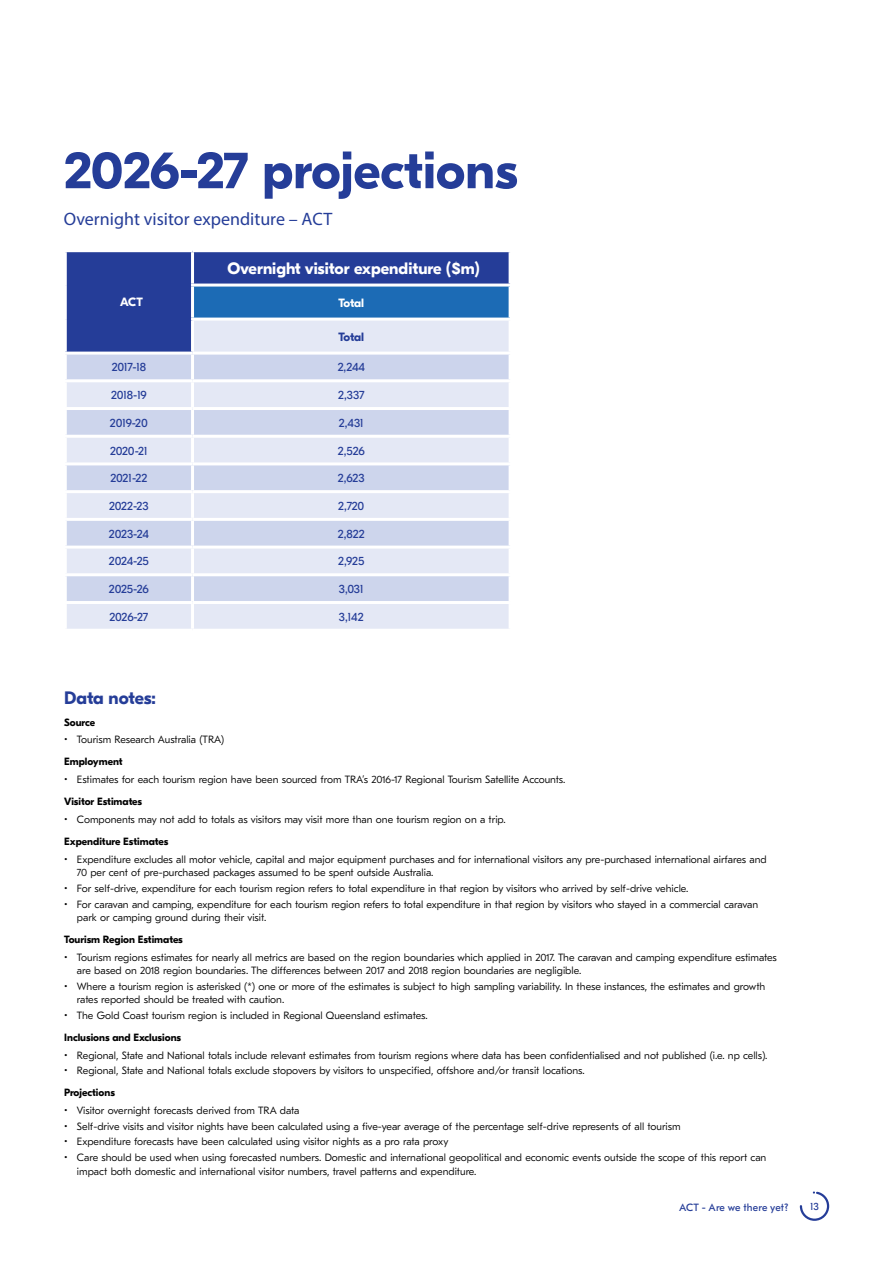
<style>
.page{position:relative;width:893px;height:1263px;background:#fff}
.page>*{position:absolute;margin:0;border:0;box-sizing:border-box;transform-origin:0 0}
.t1{font:700 52.5px "GT Eesti Display";color:#253d98}
.t2{font:18px "Myriad Pro";color:#253d98}
.t3{font:700 18px "GT Eesti Display";letter-spacing:-.01em;color:#253d98}
.t4{font:700 16.5px "GT Eesti Display";color:#fff}
.t5{font:12px "GT Eesti Display";letter-spacing:-.02em;color:#253d98}
.t6{font:700 12px "GT Eesti Display";letter-spacing:-.015em;color:#fff}
.t7{font:700 12px "GT Eesti Display";letter-spacing:-.015em;color:#253d98}
.t8{font:300 10.5px/13.5px "GT Eesti Text";color:#000}
.t9{font:700 10.5px "GT Eesti Display";color:#000}
.t10{font:10.5px "GT Eesti Text";color:#253d98}
.t11{font:10.5px "GT Eesti Display";color:#253d98}
</style>
<div class="page">
<svg style="left:799px;top:1191px;width:31px;height:30px"></svg>
<div style="left:67px;top:252px;width:442px;height:67px;background:#253d98"></div>
<div style="left:193px;top:285px;width:317px;height:34px;background:#1c6bb5"></div>
<svg style="left:67px;top:319px;width:442px;height:88px;background:#c5cce5"></svg>
<div style="left:67px;top:355px;width:442px;height:24px;background:#ccd4ec"></div>
<svg style="left:67px;top:410px;width:442px;height:80px;background:#d4dbef"></svg>
<svg style="left:67px;top:493px;width:442px;height:136px;background:#dbe0f1"></svg>
<hr style="left:191px;top:252px;width:3px;height:32px;background:#fff">
<hr style="left:191px;top:284px;width:321px;height:3px;background:#fff">
<hr style="left:191px;top:287px;width:3px;height:31px;background:#fff">
<hr style="left:509px;top:287px;width:3px;height:31px;background:#fff">
<hr style="left:191px;top:318px;width:321px;height:3px;background:#fff">
<hr style="left:191px;top:321px;width:3px;height:31px;background:#fff">
<hr style="left:191px;top:382px;width:3px;height:25px;background:#fff">
<hr style="left:191px;top:410px;width:3px;height:25px;background:#fff">
<hr style="left:64px;top:435px;width:129px;height:3px;background:#fff">
<hr style="left:193px;top:435px;width:319px;height:3px;background:#fff">
<hr style="left:191px;top:438px;width:3px;height:24px;background:#fff">
<hr style="left:64px;top:462px;width:129px;height:3px;background:#fff">
<hr style="left:193px;top:462px;width:319px;height:3px;background:#fff">
<hr style="left:191px;top:465px;width:3px;height:25px;background:#fff">
<hr style="left:191px;top:493px;width:3px;height:25px;background:#fff">
<hr style="left:64px;top:518px;width:129px;height:3px;background:#fff">
<hr style="left:193px;top:518px;width:319px;height:3px;background:#fff">
<hr style="left:191px;top:521px;width:3px;height:25px;background:#fff">
<hr style="left:64px;top:546px;width:129px;height:3px;background:#fff">
<hr style="left:193px;top:546px;width:319px;height:3px;background:#fff">
<hr style="left:191px;top:549px;width:3px;height:24px;background:#fff">
<hr style="left:64px;top:573px;width:129px;height:3px;background:#fff">
<hr style="left:193px;top:573px;width:319px;height:3px;background:#fff">
<hr style="left:191px;top:576px;width:3px;height:25px;background:#fff">
<hr style="left:64px;top:601px;width:129px;height:3px;background:#fff">
<hr style="left:193px;top:601px;width:319px;height:3px;background:#fff">
<hr style="left:191px;top:604px;width:3px;height:25px;background:#fff">
<hr style="left:64px;top:352px;width:129px;height:3px;background:#fff">
<hr style="left:64px;top:379px;width:129px;height:3px;background:#fff">
<hr style="left:193px;top:352px;width:319px;height:3px;background:#fff">
<hr style="left:191px;top:355px;width:3px;height:24px;background:#fff">
<hr style="left:193px;top:379px;width:319px;height:3px;background:#fff">
<h1 class="t1" style="left:64px;top:141px;width:455px">2026-27 projections</h1>
<h2 class="t2" style="left:64px;top:208px;width:270px">Overnight visitor expenditure – ACT</h2>
<p class="t6" style="left:120px;top:296px;width:24px">ACT</p>
<h3 class="t4" style="left:227px;top:259px;width:254px">Overnight visitor expenditure ($m)</h3>
<p class="t6" style="left:338px;top:296px;width:27px">Total</p>
<p class="t7" style="left:338px;top:330px;width:27px">Total</p>
<p class="t5" style="left:112px;top:361px;width:36px">2017-18</p>
<p class="t5" style="left:338px;top:361px;width:29px">2,244</p>
<p class="t5" style="left:111px;top:388px;width:37px">2018-19</p>
<p class="t5" style="left:338px;top:388px;width:28px">2,337</p>
<p class="t5" style="left:110px;top:416px;width:39px">2019-20</p>
<p class="t5" style="left:339px;top:416px;width:26px">2,431</p>
<p class="t5" style="left:110px;top:444px;width:39px">2020-21</p>
<p class="t5" style="left:338px;top:444px;width:28px">2,526</p>
<p class="t5" style="left:110px;top:472px;width:39px">2021-22</p>
<p class="t5" style="left:338px;top:472px;width:28px">2,623</p>
<p class="t5" style="left:109px;top:499px;width:41px">2022-23</p>
<p class="t5" style="left:338px;top:499px;width:28px">2,720</p>
<p class="t5" style="left:109px;top:527px;width:41px">2023-24</p>
<p class="t5" style="left:338px;top:527px;width:29px">2,822</p>
<p class="t5" style="left:109px;top:555px;width:41px">2024-25</p>
<p class="t5" style="left:338px;top:555px;width:28px">2,925</p>
<p class="t5" style="left:109px;top:582px;width:41px">2025-26</p>
<p class="t5" style="left:339px;top:582px;width:26px">3,031</p>
<p class="t5" style="left:109px;top:610px;width:40px">2026-27</p>
<p class="t5" style="left:339px;top:610px;width:26px">3,142</p>
<h2 class="t3" style="left:64px;top:687px;width:93px">Data notes:</h2>
<p class="t9" style="left:64px;top:716px;width:32px">Source</p>
<p class="t8" style="left:64px;top:733px;width:161px">• Tourism Research Australia (TRA)</p>
<p class="t9" style="left:64px;top:756px;width:60px">Employment</p>
<p class="t8" style="left:64px;top:773px;width:503px">• Estimates for each tourism region have been sourced from TRA’s 2016-17 Regional Tourism Satellite Accounts.</p>
<p class="t9" style="left:64px;top:796px;width:79px">Visitor Estimates</p>
<p class="t8" style="left:64px;top:813px;width:443px">• Components may not add to totals as visitors may visit more than one tourism region on a trip.</p>
<p class="t9" style="left:64px;top:835px;width:106px">Expenditure Estimates</p>
<p class="t8" style="left:77px;top:852px;width:691px;text-indent:-13px">• Expenditure excludes all motor vehicle, capital and major equipment purchases and for international visitors any pre-purchased international airfares and<br>70 per cent of pre-purchased packages assumed to be spent outside Australia.</p>
<p class="t8" style="left:64px;top:882px;width:626px">• For self-drive, expenditure for each tourism region refers to total expenditure in that region by visitors who arrived by self-drive vehicle.</p>
<p class="t8" style="left:77px;top:897px;width:683px;text-indent:-13px">• For caravan and camping, expenditure for each tourism region refers to total expenditure in that region by visitors who stayed in a commercial caravan park or camping ground during their visit.</p>
<p class="t9" style="left:64px;top:933px;width:120px">Tourism Region Estimates</p>
<p class="t8" style="left:77px;top:951px;width:701px;text-indent:-13px">• Tourism regions estimates for nearly all metrics are based on the region boundaries which applied in 2017. The caravan and camping expenditure estimates are based on 2018 region boundaries. The differences between 2017 and 2018 region boundaries are negligible.</p>
<p class="t8" style="left:77px;top:980px;width:690px;text-indent:-13px">• Where a tourism region is asterisked (*) one or more of the estimates is subject to high sampling variability. In these instances, the estimates and growth rates reported should be treated with caution.</p>
<p class="t8" style="left:64px;top:1009px;width:365px">• The Gold Coast tourism region is included in Regional Queensland estimates.</p>
<p class="t9" style="left:64px;top:1031px;width:118px">Inclusions and Exclusions</p>
<p class="t8" style="left:64px;top:1049px;width:705px">• Regional, State and National totals include relevant estimates from tourism regions where data has been confidentialised and not published (i.e. np cells).</p>
<p class="t8" style="left:64px;top:1064px;width:522px">• Regional, State and National totals exclude stopovers by visitors to unspecified, offshore and/or transit locations.</p>
<p class="t9" style="left:64px;top:1087px;width:52px">Projections</p>
<p class="t8" style="left:64px;top:1104px;width:237px">• Visitor overnight forecasts derived from TRA data</p>
<p class="t8" style="left:64px;top:1120px;width:618px">• Self-drive visits and visitor nights have been calculated using a five-year average of the percentage self-drive represents of all tourism</p>
<p class="t8" style="left:64px;top:1135px;width:386px">• Expenditure forecasts have been calculated using visitor nights as a pro rata proxy</p>
<p class="t8" style="left:77px;top:1151px;width:691px;text-indent:-13px">• Care should be used when using forecasted numbers. Domestic and international geopolitical and economic events outside the scope of this report can impact both domestic and international visitor numbers, travel patterns and expenditure.</p>
<p class="t10" style="left:679px;top:1201px;width:111px">ACT - Are we there yet?</p>
<p class="t11" style="left:810px;top:1201px;width:10px">13</p>
</div>
